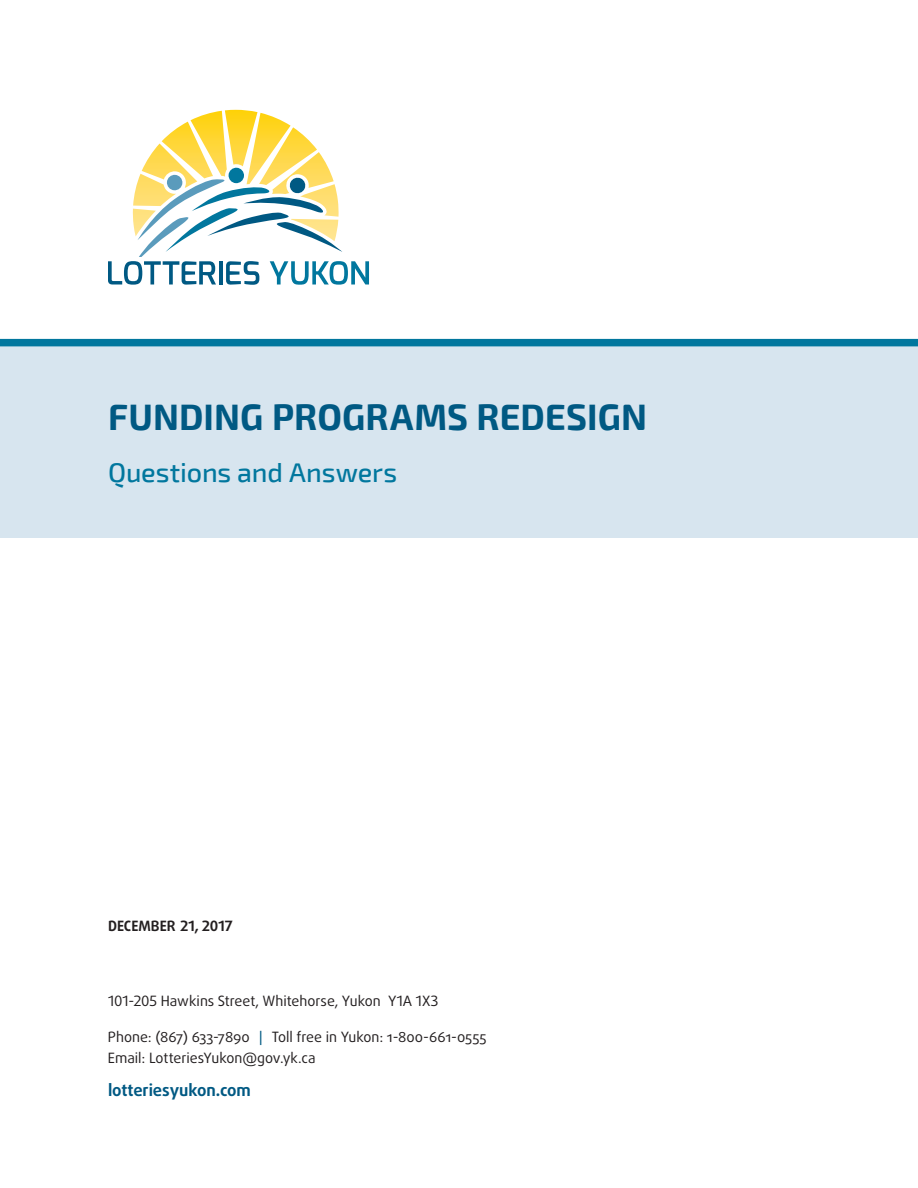
<style>
.page{position:relative;width:918px;height:1188px;background:#fff}
.page>*{position:absolute;margin:0;border:0;box-sizing:border-box;transform-origin:0 0}
.t1{font:700 36px "Exo 2";letter-spacing:.005em;color:#005983}
.t2{font:500 27px "Exo 2";letter-spacing:-.005em;color:#01779e}
.t3{font:700 16.5px "Daxline OT";letter-spacing:-.005em;color:#005983}
.t4{font:14.25px/20.2px "Daxline OT";color:#231f20}
.t5{font:700 14.25px "Daxline OT";color:#231f20}
.s1{color:#005983}
</style>
<div class="page">
<div style="left:0;top:339px;width:918px;height:199px;background:#d7e5ef"></div>
<svg style="left:108px;top:110px;width:261px;height:175px"></svg>
<div style="left:0;top:339px;width:918px;height:7px;background:#01779e"></div>
<h1 class="t1" style="left:108px;top:396px;width:541px">FUNDING PROGRAMS REDESIGN</h1>
<h2 class="t2" style="left:108px;top:457px;width:291px">Questions and Answers</h2>
<p class="t5" style="left:108px;top:917px;width:126px">DECEMBER 21, 2017</p>
<p class="t4" style="left:108px;top:991px;width:332px">101-205 Hawkins Street, Whitehorse, Yukon Y1A 1X3</p>
<p class="t4" style="left:108px;top:1027px;width:380px">Phone: (867) 633-7890 <span class="s1">|</span> Toll free in Yukon: 1-800-661-0555<br>Email: LotteriesYukon@gov.yk.ca</p>
<p class="t3" style="left:108px;top:1080px;width:144px">lotteriesyukon.com</p>
</div>
